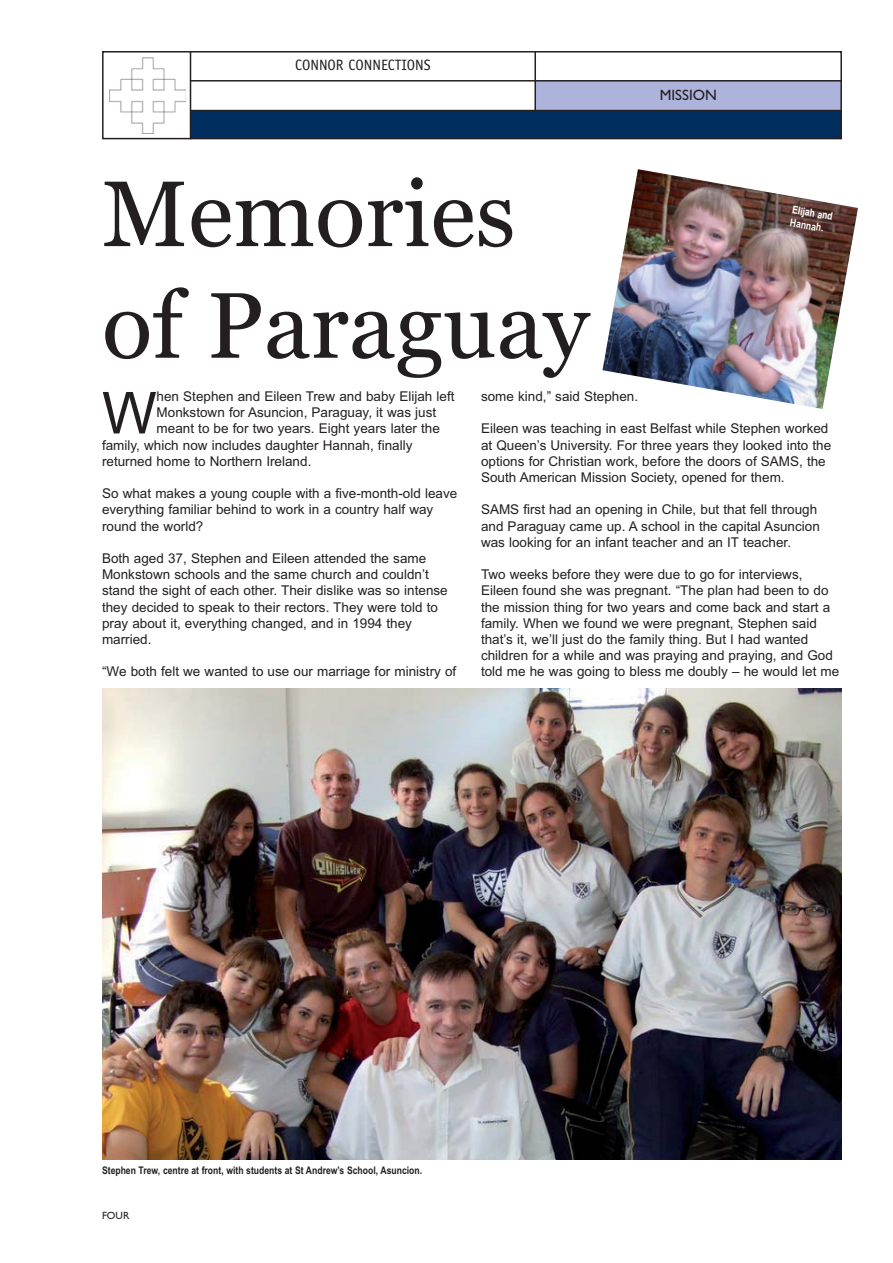
<style>
.page{position:relative;width:893px;height:1263px;background:#fff}
.page>*{position:absolute;margin:0;border:0;box-sizing:border-box;transform-origin:0 0}
.t1{font:93px/111.6px "Georgia";color:#231f20}
.t2{font:57.9px "Arial";color:#231f20}
.t3{font:15px "Officina Sans";color:#231f20}
.t4{font:15px "Gill Sans";color:#231f20}
.t5{font:13.5px/16.2px "Arial";color:#231f20}
.t6{font:700 10.8px/12.9px "Arial Narrow";color:#fff}
.t7{font:700 10.5px "Arial Narrow";color:#231f20}
.t8{font:10.5px "Gill Sans";color:#231f20}
</style>
<div class="page">
<div style="left:535px;top:81px;width:306px;height:30px;background:#adb3db"></div>
<div style="left:191px;top:111px;width:650px;height:28px;background:#002f5f"></div>
<hr style="left:534px;top:51px;width:2px;height:60px;background:#231f20">
<img style="left:109px;top:57px;width:77px;height:77px">
<hr style="left:190px;top:51px;width:1px;height:88px;background:#231f20">
<hr style="left:191px;top:80px;width:651px;height:2px;background:#231f20">
<hr style="left:191px;top:110px;width:651px;height:1px;background:#231f20">
<div style="left:102px;top:51px;width:740px;height:88px;border:2px solid #231f20"></div>
<img style="left:102px;top:689px;width:740px;height:470px">
<img style="left:602px;top:169px;width:256px;height:240px">
<p class="t3" style="left:295px;top:59px;width:137px">CONNOR CONNECTIONS</p>
<p class="t4" style="left:660px;top:89px;width:59px">MISSION</p>
<h1 class="t1" style="left:102px;top:165px;width:489px">Memories of Paraguay</h1>
<h2 class="t2" style="left:102px;top:392px;width:56px">W</h2>
<p class="t5" style="left:157px;top:389px;width:299px">hen Stephen and Eileen Trew and baby Elijah left</p>
<p class="t6" style="left:793px;top:204px;width:42px;rotate:10deg">Elijah and<br>Hannah.</p>
<p class="t5" style="left:481px;top:389px;width:159px">some kind,” said Stephen.</p>
<p class="t5" style="left:481px;top:422px;width:352px">Eileen was teaching in east Belfast while Stephen worked at Queen’s University. For three years they looked into the options for Christian work, before the doors of SAMS, the South American Mission Society, opened for them.</p>
<p class="t5" style="left:481px;top:503px;width:340px">SAMS first had an opening in Chile, but that fell through and Paraguay came up. A school in the capital Asuncion was looking for an infant teacher and an IT teacher.</p>
<p class="t5" style="left:481px;top:568px;width:360px">Two weeks before they were due to go for interviews, Eileen found she was pregnant. “The plan had been to do the mission thing for two years and come back and start a family. When we found we were pregnant, Stephen said that’s it, we’ll just do the family thing. But I had wanted children for a while and was praying and praying, and God told me he was going to bless me doubly – he would let me</p>
<p class="t5" style="left:157px;top:406px;width:281px">Monkstown for Asuncion, Paraguay, it was just</p>
<p class="t5" style="left:157px;top:422px;width:285px">meant to be for two years. Eight years later the</p>
<p class="t5" style="left:102px;top:438px;width:312px">family, which now includes daughter Hannah, finally</p>
<p class="t5" style="left:102px;top:454px;width:211px">returned home to Northern Ireland.</p>
<p class="t5" style="left:102px;top:487px;width:357px">So what makes a young couple with a five-month-old leave everything familiar behind to work in a country half way round the world?</p>
<p class="t5" style="left:102px;top:551px;width:347px">Both aged 37, Stephen and Eileen attended the same Monkstown schools and the same church and couldn’t stand the sight of each other. Their dislike was so intense they decided to speak to their rectors. They were told to pray about it, everything changed, and in 1994 they married.</p>
<p class="t5" style="left:102px;top:665px;width:356px">“We both felt we wanted to use our marriage for ministry of</p>
<p class="t7" style="left:102px;top:1166px;width:322px">Stephen Trew, centre at front, with students at St Andrew’s School, Asuncion.</p>
<p class="t8" style="left:102px;top:1212px;width:29px">FOUR</p>
</div>
